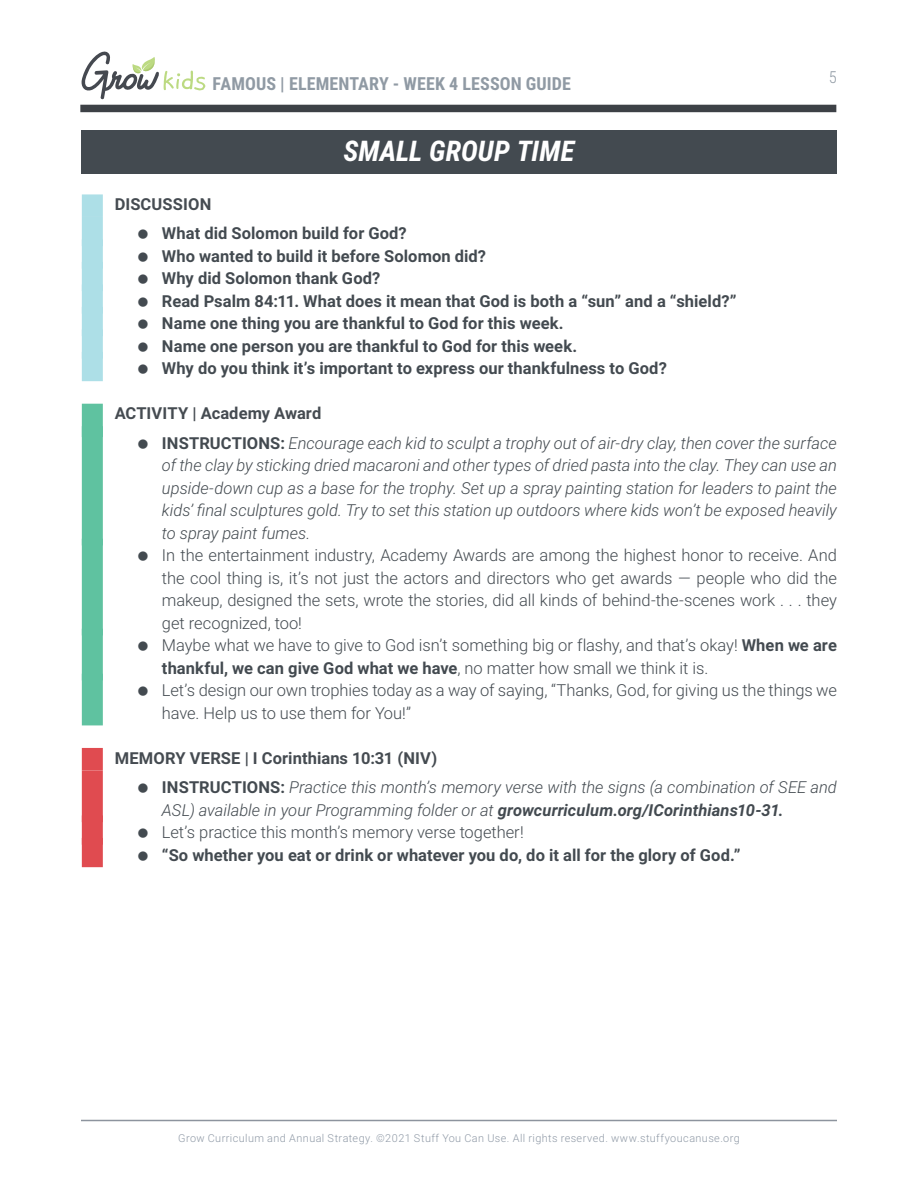
<style>
.page{position:relative;width:918px;height:1188px;background:#fff}
.page>*{position:absolute;margin:0;border:0;box-sizing:border-box;transform-origin:0 0}
.t1{font:italic 700 28.5px "Roboto Condensed";color:#fff}
.t2{font:700 18px "Roboto Condensed";letter-spacing:.005em;color:#909aa4}
.t3{font:300 16.5px/22.5px "Roboto";letter-spacing:-.005em;color:#434a50}
.t4{font:italic 300 16.5px/22.5px "Roboto";color:#434a50}
.t5{font:700 16.5px/22.5px "Roboto";letter-spacing:.005em;color:#434a50}
.t6{font:700 16.5px "Roboto";letter-spacing:.005em;color:#454b51}
.t7{font:300 16.5px "Roboto Condensed";color:#909aa4}
.t8{font:300 10.8px "Roboto";letter-spacing:.04em;color:#8f99a6}
.s1{font-weight:700;font-style:normal;color:#454b51}
.s2{font-weight:700;font-style:normal}
.s3{font-weight:700}
.s4{font-style:italic}
.s5{font-weight:700;font-style:italic}
</style>
<div class="page">
<hr style="left:81px;top:1120px;width:756px;height:1px;background:#8d949e">
<svg style="left:81px;top:51px;width:124px;height:49px"></svg>
<div style="left:80px;top:105px;width:756px;height:7px;background:#3d4146"></div>
<div style="left:81px;top:130px;width:756px;height:43px;background:#434a50"></div>
<div style="left:82px;top:194px;width:21px;height:23px;background:#addfe7"></div>
<div style="left:82px;top:217px;width:21px;height:29px;background:#addfe7"></div>
<div style="left:82px;top:239px;width:21px;height:30px;background:#addfe7"></div>
<div style="left:82px;top:262px;width:21px;height:29px;background:#addfe7"></div>
<div style="left:82px;top:284px;width:21px;height:30px;background:#addfe7"></div>
<div style="left:82px;top:307px;width:21px;height:29px;background:#addfe7"></div>
<div style="left:82px;top:329px;width:21px;height:30px;background:#addfe7"></div>
<div style="left:82px;top:352px;width:21px;height:29px;background:#addfe7"></div>
<div style="left:82px;top:404px;width:21px;height:33px;background:#5fc2a0"></div>
<div style="left:82px;top:426px;width:21px;height:119px;background:#5fc2a0"></div>
<div style="left:82px;top:539px;width:21px;height:96px;background:#5fc2a0"></div>
<div style="left:82px;top:629px;width:21px;height:51px;background:#5fc2a0"></div>
<div style="left:82px;top:674px;width:21px;height:51px;background:#5fc2a0"></div>
<div style="left:82px;top:748px;width:21px;height:22px;background:#e04b50"></div>
<div style="left:82px;top:770px;width:21px;height:52px;background:#e04b50"></div>
<div style="left:82px;top:815px;width:21px;height:30px;background:#e04b50"></div>
<div style="left:82px;top:838px;width:21px;height:29px;background:#e04b50"></div>
<p class="t2" style="left:213px;top:71px;width:360px">FAMOUS | ELEMENTARY - WEEK 4 LESSON GUIDE</p>
<p class="t7" style="left:829px;top:65px;width:10px">5</p>
<h1 class="t1" style="left:343px;top:131px;width:233px">SMALL GROUP TIME</h1>
<p class="t6" style="left:115px;top:193px;width:98px">DISCUSSION</p>
<p class="t5" style="left:162px;top:222px;width:576px">What did Solomon build for God?<br>Who wanted to build it before Solomon did?<br>Why did Solomon thank God?<br>Read Psalm 84:11. What does it mean that God is both a “sun” and a “shield?” Name one thing you are thankful to God for this week.<br>Name one person you are thankful to God for this week.<br>Why do you think it’s important to express our thankfulness to God?</p>
<p class="t4" style="left:162px;top:398px;width:677px;line-height:29.2px;text-indent:-47px"><span class="s1">ACTIVITY | Academy Award<br></span><span class="s2">INSTRUCTIONS:</span> Encourage each kid to sculpt a trophy out of air-dry clay, then cover the surface</p>
<p class="t4" style="left:162px;top:454px;width:677px;text-align:justify">of the clay by sticking dried macaroni and other types of dried pasta into the clay. They can use an upside-down cup as a base for the trophy. Set up a spray painting station for leaders to paint the kids’ final sculptures gold. Try to set this station up outdoors where kids won’t be exposed heavily to spray paint fumes.</p>
<p class="t3" style="left:162px;top:544px;width:677px">In the entertainment industry, Academy Awards are among the highest honor to receive. And the cool thing is, it’s not just the actors and directors who get awards — people who did the makeup, designed the sets, wrote the stories, did all kinds of behind-the-scenes work . . . they get recognized, too!<br>Maybe what we have to give to God isn’t something big or flashy, and that’s okay! <span class="s3">When we are thankful, we can give God what we have</span>, no matter how small we think it is.<br>Let’s design our own trophies today as a way of saying, “Thanks, God, for giving us the things we have. Help us to use them for You!”</p>
<p class="t4" style="left:162px;top:743px;width:677px;line-height:29.2px;text-indent:-47px"><span class="s1">MEMORY VERSE | I Corinthians 10:31 (NIV)<br></span><span class="s2">INSTRUCTIONS:</span> Practice this month’s memory verse with the signs (a combination of SEE and</p>
<p class="t3" style="left:162px;top:798px;width:623px"><span class="s4">ASL) available in your Programming folder or at</span> <span class="s5">growcurriculum.org/ICorinthians10-31.<br></span>Let’s practice this month’s memory verse together!</p>
<p class="t5" style="left:162px;top:843px;width:580px">“So whether you eat or drink or whatever you do, do it all for the glory of God.”</p>
<p class="t8" style="left:178px;top:1131px;width:563px">Grow Curriculum and Annual Strategy. ©2021 Stuff You Can Use. All rights reserved. www.stuffyoucanuse.org</p>
</div>
